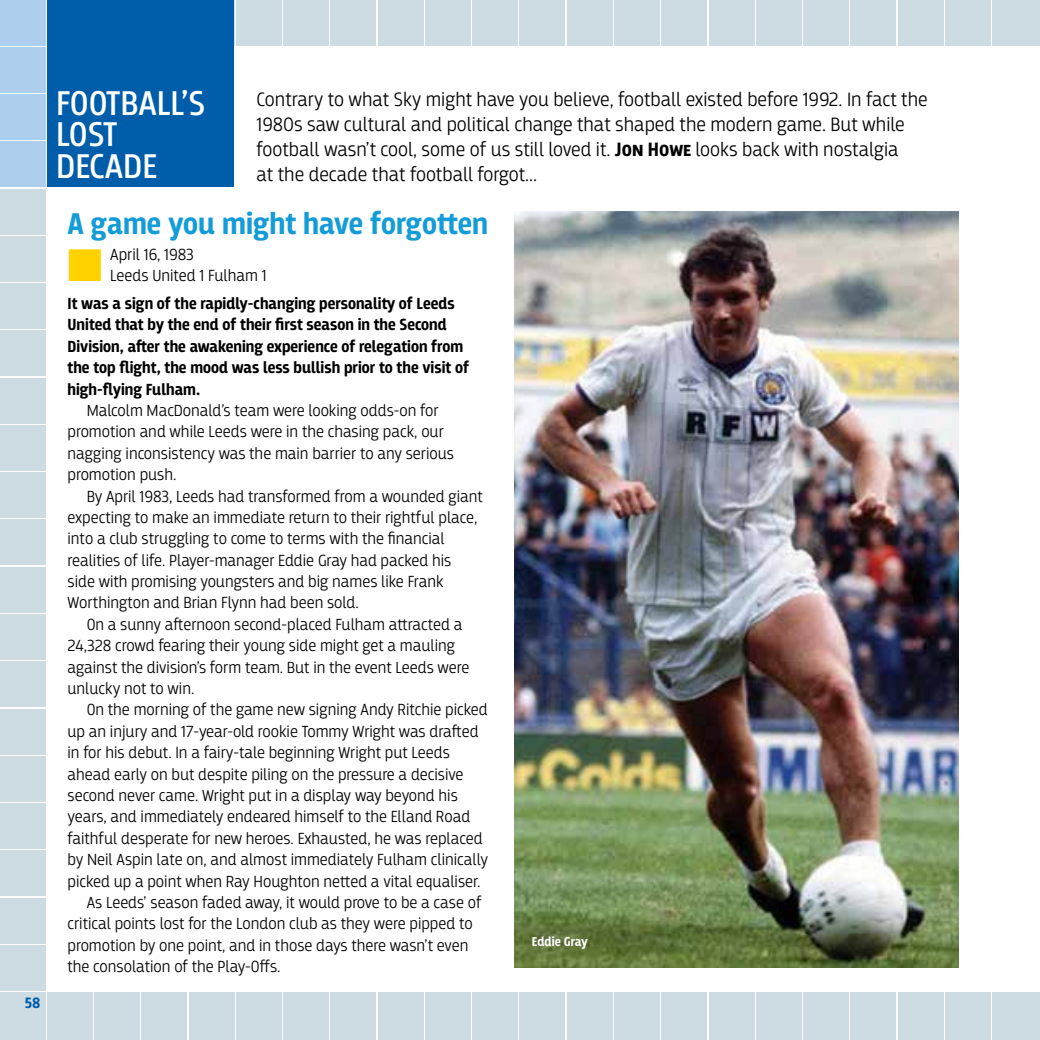
<style>
.page{position:relative;width:1040px;height:1040px;background:#fff}
.page>*{position:absolute;margin:0;border:0;box-sizing:border-box;transform-origin:0 0}
.t1{font:45.9px "Zapf Dingbats ITC";color:#ffd200}
.t2{font:36px/31.5px "Breakers";color:#fff}
.t3{font:700 31.5px "Breakers";color:#139cd8}
.t4{font:300 20.25px/24.8px "Breakers";color:#000}
.t5{font:300 16.88px/21.4px "Breakers";color:#000}
.t6{font:700 16.88px/21.4px "Breakers";color:#000}
.t7{font:700 15.75px "Breakers";color:#005daa}
.t8{font:700 13.5px "Breakers";color:#fff}
.s1{font-weight:700}
</style>
<div class="page">
<div style="left:662px;top:992px;width:44px;height:48px;background:#cddbe3"></div>
<div style="left:614px;top:992px;width:45px;height:48px;background:#cddbe3"></div>
<div style="left:567px;top:992px;width:45px;height:48px;background:#cddbe3"></div>
<div style="left:520px;top:992px;width:45px;height:48px;background:#cddbe3"></div>
<div style="left:472px;top:992px;width:46px;height:48px;background:#cddbe3"></div>
<div style="left:425px;top:992px;width:45px;height:48px;background:#cddbe3"></div>
<div style="left:378px;top:992px;width:45px;height:48px;background:#cddbe3"></div>
<div style="left:331px;top:992px;width:45px;height:48px;background:#cddbe3"></div>
<div style="left:284px;top:992px;width:44px;height:48px;background:#cddbe3"></div>
<div style="left:236px;top:992px;width:45px;height:48px;background:#cddbe3"></div>
<div style="left:189px;top:992px;width:45px;height:48px;background:#cddbe3"></div>
<div style="left:142px;top:992px;width:45px;height:48px;background:#cddbe3"></div>
<div style="left:94px;top:992px;width:46px;height:48px;background:#cddbe3"></div>
<div style="left:47px;top:992px;width:45px;height:48px;background:#cddbe3"></div>
<div style="left:709px;top:992px;width:45px;height:48px;background:#cddbe3"></div>
<div style="left:756px;top:992px;width:45px;height:48px;background:#cddbe3"></div>
<div style="left:803px;top:992px;width:45px;height:48px;background:#cddbe3"></div>
<div style="left:850px;top:992px;width:46px;height:48px;background:#cddbe3"></div>
<div style="left:898px;top:992px;width:45px;height:48px;background:#cddbe3"></div>
<div style="left:945px;top:992px;width:45px;height:48px;background:#cddbe3"></div>
<div style="left:992px;top:992px;width:48px;height:48px;background:#cddbe3"></div>
<div style="left:425px;top:0;width:45px;height:45px;background:#cddbe3"></div>
<div style="left:378px;top:0;width:45px;height:45px;background:#cddbe3"></div>
<div style="left:331px;top:0;width:45px;height:45px;background:#cddbe3"></div>
<div style="left:284px;top:0;width:44px;height:45px;background:#cddbe3"></div>
<div style="left:236px;top:0;width:45px;height:45px;background:#cddbe3"></div>
<div style="left:0;top:0;width:45px;height:45px;background:#adcfed"></div>
<div style="left:472px;top:0;width:46px;height:45px;background:#cddbe3"></div>
<div style="left:520px;top:0;width:45px;height:45px;background:#cddbe3"></div>
<div style="left:567px;top:0;width:45px;height:45px;background:#cddbe3"></div>
<div style="left:614px;top:0;width:45px;height:45px;background:#cddbe3"></div>
<div style="left:662px;top:0;width:44px;height:45px;background:#cddbe3"></div>
<div style="left:709px;top:0;width:45px;height:45px;background:#cddbe3"></div>
<div style="left:756px;top:0;width:45px;height:45px;background:#cddbe3"></div>
<div style="left:803px;top:0;width:45px;height:45px;background:#cddbe3"></div>
<div style="left:850px;top:0;width:46px;height:45px;background:#cddbe3"></div>
<div style="left:898px;top:0;width:45px;height:45px;background:#cddbe3"></div>
<div style="left:945px;top:0;width:45px;height:45px;background:#cddbe3"></div>
<div style="left:992px;top:0;width:48px;height:45px;background:#cddbe3"></div>
<div style="left:0;top:47px;width:45px;height:45px;background:#adcfed"></div>
<div style="left:0;top:94px;width:45px;height:46px;background:#adcfed"></div>
<div style="left:0;top:142px;width:45px;height:45px;background:#adcfed"></div>
<div style="left:0;top:189px;width:45px;height:45px;background:#cddbe3"></div>
<div style="left:0;top:236px;width:45px;height:45px;background:#cddbe3"></div>
<div style="left:0;top:283px;width:45px;height:45px;background:#cddbe3"></div>
<div style="left:0;top:331px;width:45px;height:45px;background:#cddbe3"></div>
<div style="left:0;top:378px;width:45px;height:45px;background:#cddbe3"></div>
<div style="left:0;top:425px;width:45px;height:45px;background:#cddbe3"></div>
<div style="left:0;top:472px;width:45px;height:46px;background:#cddbe3"></div>
<div style="left:0;top:520px;width:45px;height:45px;background:#cddbe3"></div>
<div style="left:0;top:567px;width:45px;height:45px;background:#cddbe3"></div>
<div style="left:0;top:614px;width:45px;height:45px;background:#cddbe3"></div>
<div style="left:0;top:662px;width:45px;height:44px;background:#cddbe3"></div>
<div style="left:0;top:709px;width:45px;height:45px;background:#cddbe3"></div>
<div style="left:0;top:756px;width:45px;height:45px;background:#cddbe3"></div>
<div style="left:0;top:803px;width:45px;height:45px;background:#cddbe3"></div>
<div style="left:0;top:850px;width:45px;height:45px;background:#cddbe3"></div>
<div style="left:0;top:898px;width:45px;height:45px;background:#cddbe3"></div>
<div style="left:0;top:945px;width:45px;height:45px;background:#cddbe3"></div>
<div style="left:0;top:992px;width:45px;height:48px;background:#cddbe3"></div>
<div style="left:47px;top:0;width:187px;height:187px;background:#005daa"></div>
<img style="left:514px;top:212px;width:445px;height:755px">
<hr style="left:1039px;top:423px;width:1px;height:87px;background:#005daa">
<p class="t7" style="left:25px;top:993px;width:17px">58</p>
<h2 class="t2" style="left:56px;top:88px;width:151px">FOOTBALL’S<br>LOST<br>DECADE</h2>
<p class="t4" style="left:256px;top:87px;width:672px">Contrary to what Sky might have you believe, football existed before 1992. In fact the 1980s saw cultural and political change that shaped the modern game. But while football wasn’t cool, some of us still loved it. <span class="s1">Jon Howe</span> looks back with nostalgia<br>at the decade that football forgot...</p>
<h3 class="t3" style="left:68px;top:205px;width:422px">A game you might have forgotten</h3>
<h1 class="t1" style="left:68px;top:243px;width:37px">■</h1>
<p class="t5" style="left:110px;top:243px;width:158px">April 16, 1983<br>Leeds United 1 Fulham 1</p>
<p class="t6" style="left:68px;top:293px;width:403px">It was a sign of the rapidly-changing personality of Leeds United that by the end of their first season in the Second Division, after the awakening experience of relegation from the top flight, the mood was less bullish prior to the visit of high-flying Fulham.</p>
<p class="t5" style="left:68px;top:400px;width:388px;text-indent:19px">Malcolm MacDonald’s team were looking odds-on for promotion and while Leeds were in the chasing pack, our nagging inconsistency was the main barrier to any serious promotion push.</p>
<p class="t5" style="left:68px;top:485px;width:417px;text-indent:19px">By April 1983, Leeds had transformed from a wounded giant expecting to make an immediate return to their rightful place, into a club struggling to come to terms with the financial realities of life. Player-manager Eddie Gray had packed his side with promising youngsters and big names like Frank Worthington and Brian Flynn had been sold.</p>
<p class="t5" style="left:68px;top:613px;width:403px;text-indent:19px">On a sunny afternoon second-placed Fulham attracted a 24,328 crowd fearing their young side might get a mauling against the division’s form team. But in the event Leeds were unlucky not to win.</p>
<p class="t5" style="left:87px;top:699px;width:402px">On the morning of the game new signing Andy Ritchie picked</p>
<p class="t5" style="left:68px;top:720px;width:412px">up an injury and 17-year-old rookie Tommy Wright was drafted</p>
<p class="t5" style="left:68px;top:742px;width:384px">in for his debut. In a fairy-tale beginning Wright put Leeds</p>
<p class="t5" style="left:68px;top:763px;width:397px">ahead early on but despite piling on the pressure a decisive</p>
<p class="t5" style="left:68px;top:784px;width:392px">second never came. Wright put in a display way beyond his</p>
<p class="t5" style="left:68px;top:806px;width:404px">years, and immediately endeared himself to the Elland Road</p>
<p class="t5" style="left:68px;top:827px;width:416px">faithful desperate for new heroes. Exhausted, he was replaced</p>
<p class="t5" style="left:68px;top:849px;width:422px">by Neil Aspin late on, and almost immediately Fulham clinically</p>
<p class="t5" style="left:68px;top:870px;width:414px">picked up a point when Ray Houghton netted a vital equaliser.</p>
<p class="t5" style="left:87px;top:891px;width:396px">As Leeds’ season faded away, it would prove to be a case of</p>
<p class="t5" style="left:68px;top:913px;width:407px">critical points lost for the London club as they were pipped to</p>
<p class="t5" style="left:68px;top:934px;width:402px">promotion by one point, and in those days there wasn’t even</p>
<p class="t5" style="left:68px;top:956px;width:214px">the consolation of the Play-Offs.</p>
<p class="t8" style="left:532px;top:933px;width:57px">Eddie Gray</p>
</div>
